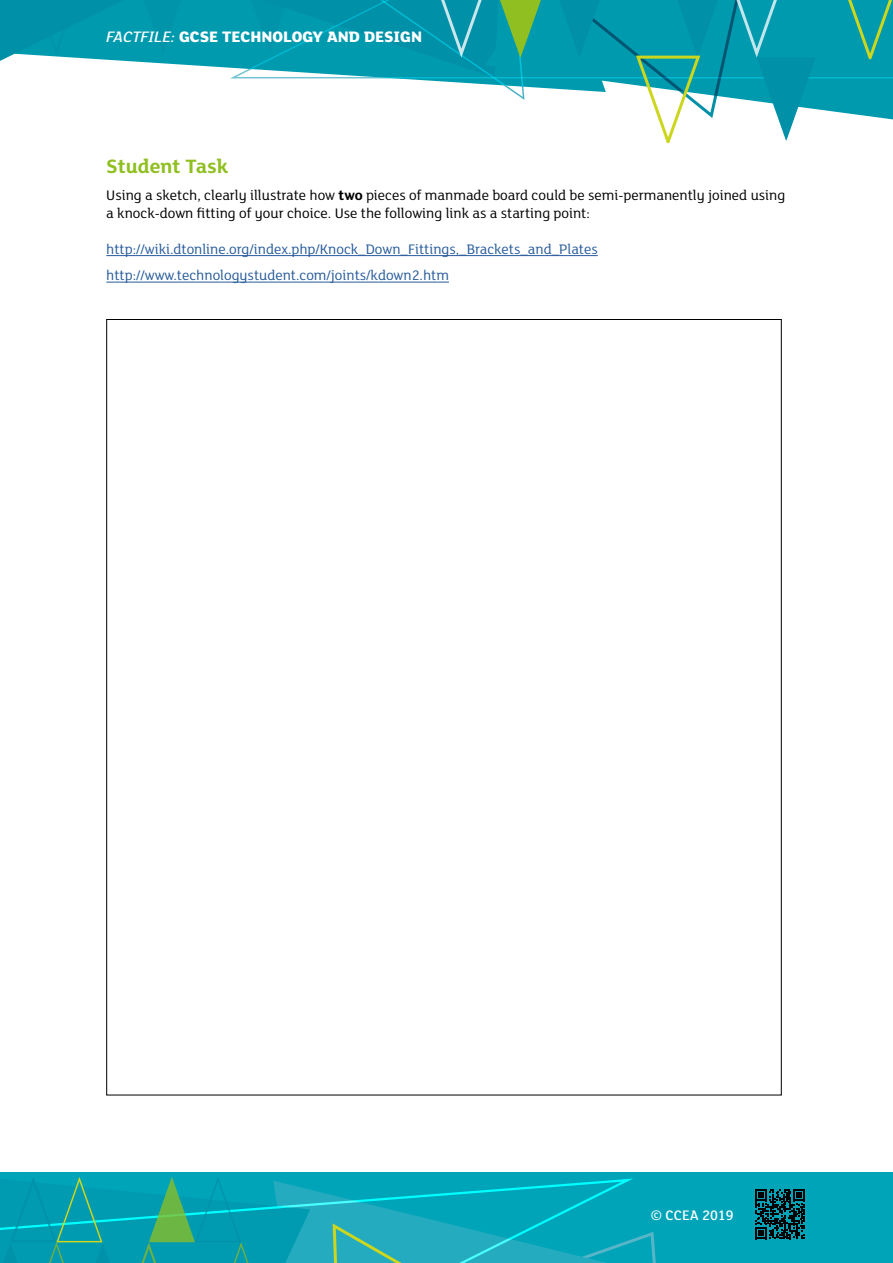
<style>
.page{position:relative;width:893px;height:1263px;background:#fff}
.page>*{position:absolute;margin:0;border:0;box-sizing:border-box;transform-origin:0 0}
.t1{font:700 21px "FS Lola";color:#90bf21}
.t2{font:800 16.5px "FS Lola";color:#fff}
.t3{font:15px/18px "FS Lola";color:#000}
.t4{font:15px/26.5px "FS Lola";color:#275b9b}
.t5{font:500 15px "FS Lola";color:#fff}
.s1{font-weight:500;font-style:italic}
.s2{font-weight:500}
.s3{font-weight:700}
</style>
<div class="page">
<div style="left:0;top:1172px;width:893px;height:91px;background:#00a4b9"></div>
<div style="left:189px;top:0;width:36px;height:68px;background:#009aaf"></div>
<svg style="left:0;top:0;width:189px;height:65px;background:#169fb3"></svg>
<svg style="left:225px;top:0;width:668px;height:144px"></svg>
<svg style="left:0;top:1177px;width:805px;height:86px"></svg>
<hr style="left:106px;top:255px;width:492px;height:1px;background:#275b9b">
<hr style="left:106px;top:282px;width:343px;height:1px;background:#275b9b">
<p class="t2" style="left:200px;top:25px;width:224px">SE TECHNOLOGY AND DES GN</p>
<p class="t2" style="left:107px;top:26px;width:357px"><span class="s1">FACTFILE:</span> GCE HISTORY OF ART / <span class="s2">ARCHITECTURE</span></p>
<h1 class="t1" style="left:106px;top:152px;width:123px">Student Task</h1>
<p class="t3" style="left:106px;top:185px;width:680px">Using a sketch, clearly illustrate how <span class="s3">two</span> pieces of manmade board could be semi-permanently joined using a knock-down fitting of your choice. Use the following link as a starting point:</p>
<p class="t4" style="left:106px;top:235px;width:493px">http://wiki.dtonline.org/index.php/Knock_Down_Fittings,_Brackets_and_Plates http://www.technologystudent.com/joints/kdown2.htm</p>
<p class="t5" style="left:651px;top:1206px;width:84px">© CCEA 2019</p>
</div>
